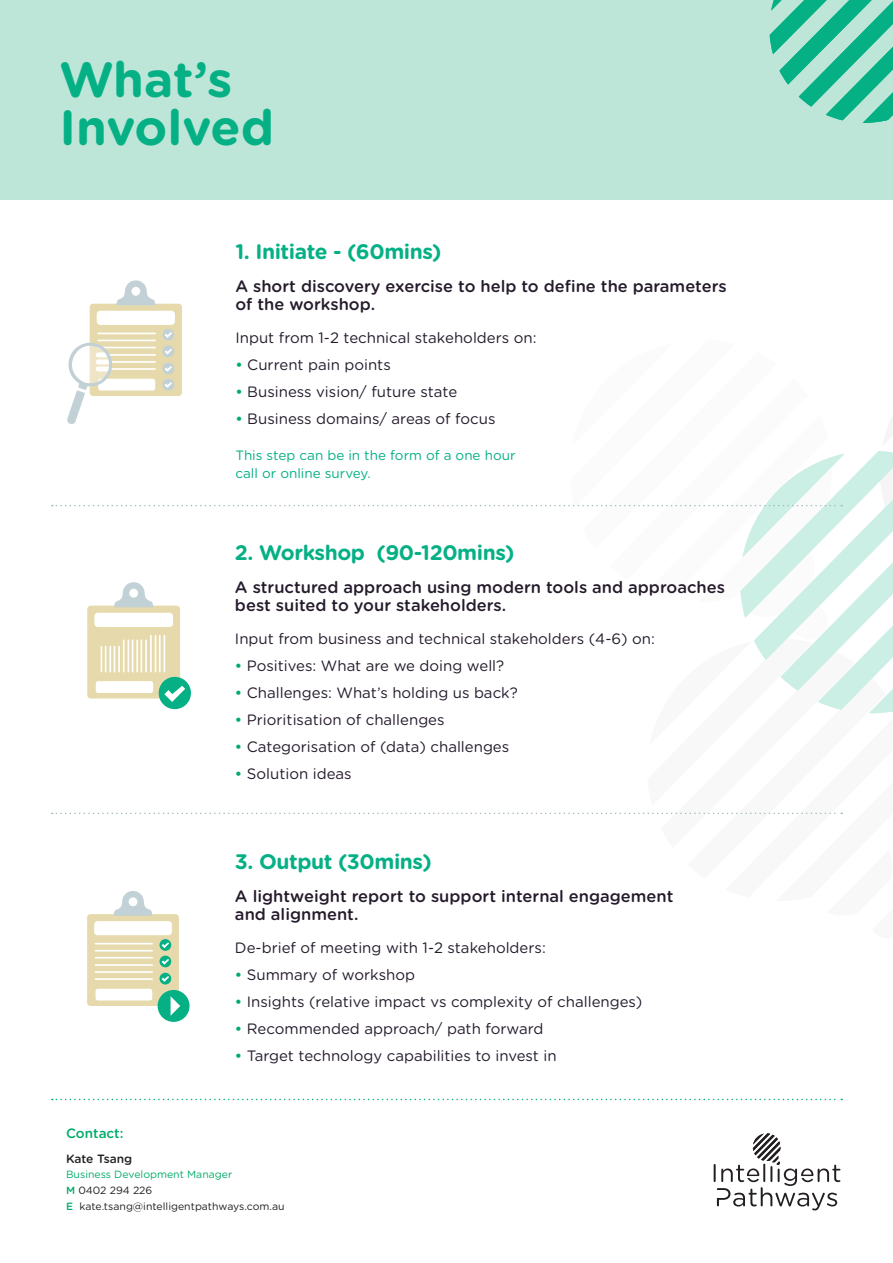
<style>
.page{position:relative;width:893px;height:1263px;background:#fff}
.page>*{position:absolute;margin:0;border:0;box-sizing:border-box;transform-origin:0 0}
.t1{font:700 49.5px/48px "Gotham Rounded";letter-spacing:-.005em;color:#05b085}
.t2{font:700 21px "Gotham Rounded";letter-spacing:-.02em;color:#05b085}
.t3{font:500 16.5px/18px "Gotham Rounded";color:#251b2c}
.t4{font:15px "Gotham Rounded";color:#251b2c}
.t5{font:13.5px/18px "Gotham Rounded";color:#05b085}
.t6{font:500 13.5px "Gotham Rounded";color:#00ac69}
.t7{font:500 12px "Gotham Rounded";letter-spacing:-.005em;color:#231f20}
.t8{font:10.5px "Gotham Rounded";color:#231f20}
.t9{font:10.5px "Gotham Rounded";color:#00ac69}
.s1{font-weight:500;color:#00ac69}
</style>
<div class="page">
<div style="left:0;top:0;width:893px;height:200px;background:#bde6d8"></div>
<svg style="left:52px;top:1099px;width:790px;height:1px"></svg>
<div style="left:90px;top:304px;width:92px;height:92px;background:#e6daac;border-radius:4px"></div>
<div style="left:97px;top:311px;width:78px;height:14px;background:#fff;border-radius:4px"></div>
<svg style="left:116px;top:280px;width:39px;height:25px"></svg>
<div style="left:87px;top:914px;width:92px;height:92px;background:#e6daac;border-radius:4px"></div>
<svg style="left:159px;top:973px;width:12px;height:11px"></svg>
<svg style="left:52px;top:329px;width:841px;height:638px"></svg>
<hr style="left:95px;top:943px;width:57px;height:1px;background:#fff">
<hr style="left:95px;top:950px;width:57px;height:1px;background:#fff">
<hr style="left:95px;top:957px;width:57px;height:1px;background:#fff">
<hr style="left:95px;top:964px;width:57px;height:2px;background:#fff">
<hr style="left:95px;top:971px;width:57px;height:2px;background:#fff">
<hr style="left:95px;top:978px;width:57px;height:2px;background:#fff">
<div style="left:95px;top:989px;width:57px;height:11px;background:#fff;border-radius:2px"></div>
<svg style="left:158px;top:990px;width:32px;height:32px"></svg>
<svg style="left:770px;top:0;width:123px;height:123px;background:#6cceb3"></svg>
<svg style="left:714px;top:1133px;width:126px;height:77px"></svg>
<p class="t1" style="left:59px;top:53px;width:216px">What’s<br>Involved</p>
<p class="t2" style="left:235px;top:236px;width:208px">1. Initiate - (60mins)</p>
<p class="t3" style="left:235px;top:277px;width:493px">A short discovery exercise to help to define the parameters of the workshop.</p>
<p class="t4" style="left:235px;top:328px;width:303px">Input from 1-2 technical stakeholders on:</p>
<p class="t4" style="left:235px;top:355px;width:157px"><span class="s1">•</span> Current pain points</p>
<p class="t4" style="left:235px;top:382px;width:223px"><span class="s1">•</span> Business vision/ future state</p>
<p class="t4" style="left:235px;top:409px;width:262px"><span class="s1">•</span> Business domains/ areas of focus</p>
<p class="t5" style="left:235px;top:446px;width:282px">This step can be in the form of a one hour call or online survey.</p>
<p class="t2" style="left:235px;top:537px;width:281px">2. Workshop (90-120mins)</p>
<p class="t3" style="left:235px;top:577px;width:491px">A structured approach using modern tools and approaches best suited to your stakeholders.</p>
<p class="t4" style="left:235px;top:628px;width:421px">Input from business and technical stakeholders (4-6) on:</p>
<p class="t4" style="left:235px;top:655px;width:271px"><span class="s1">•</span> Positives: What are we doing well?</p>
<p class="t4" style="left:235px;top:682px;width:284px"><span class="s1">•</span> Challenges: What’s holding us back?</p>
<p class="t4" style="left:235px;top:709px;width:211px"><span class="s1">•</span> Prioritisation of challenges</p>
<p class="t4" style="left:235px;top:736px;width:276px"><span class="s1">•</span> Categorisation of (data) challenges</p>
<p class="t4" style="left:235px;top:763px;width:118px"><span class="s1">•</span> Solution ideas</p>
<p class="t2" style="left:235px;top:846px;width:198px">3. Output (30mins)</p>
<p class="t3" style="left:235px;top:886px;width:440px">A lightweight report to support internal engagement and alignment.</p>
<p class="t4" style="left:235px;top:937px;width:312px">De-brief of meeting with 1-2 stakeholders:</p>
<p class="t4" style="left:235px;top:964px;width:182px"><span class="s1">•</span> Summary of workshop</p>
<p class="t4" style="left:235px;top:991px;width:409px"><span class="s1">•</span> Insights (relative impact vs complexity of challenges)</p>
<p class="t4" style="left:235px;top:1018px;width:310px"><span class="s1">•</span> Recommended approach/ path forward</p>
<p class="t4" style="left:235px;top:1045px;width:323px"><span class="s1">•</span> Target technology capabilities to invest in</p>
<p class="t6" style="left:66px;top:1123px;width:59px">Contact:</p>
<p class="t7" style="left:66px;top:1150px;width:68px">Kate Tsang</p>
<p class="t9" style="left:66px;top:1167px;width:168px">Business Development Manager</p>
<p class="t8" style="left:66px;top:1183px;width:88px"><span class="s1">M</span> 0402 294 226</p>
<p class="t8" style="left:66px;top:1199px;width:220px"><span class="s1">E</span> kate.tsang@intelligentpathways.com.au</p>
</div>
